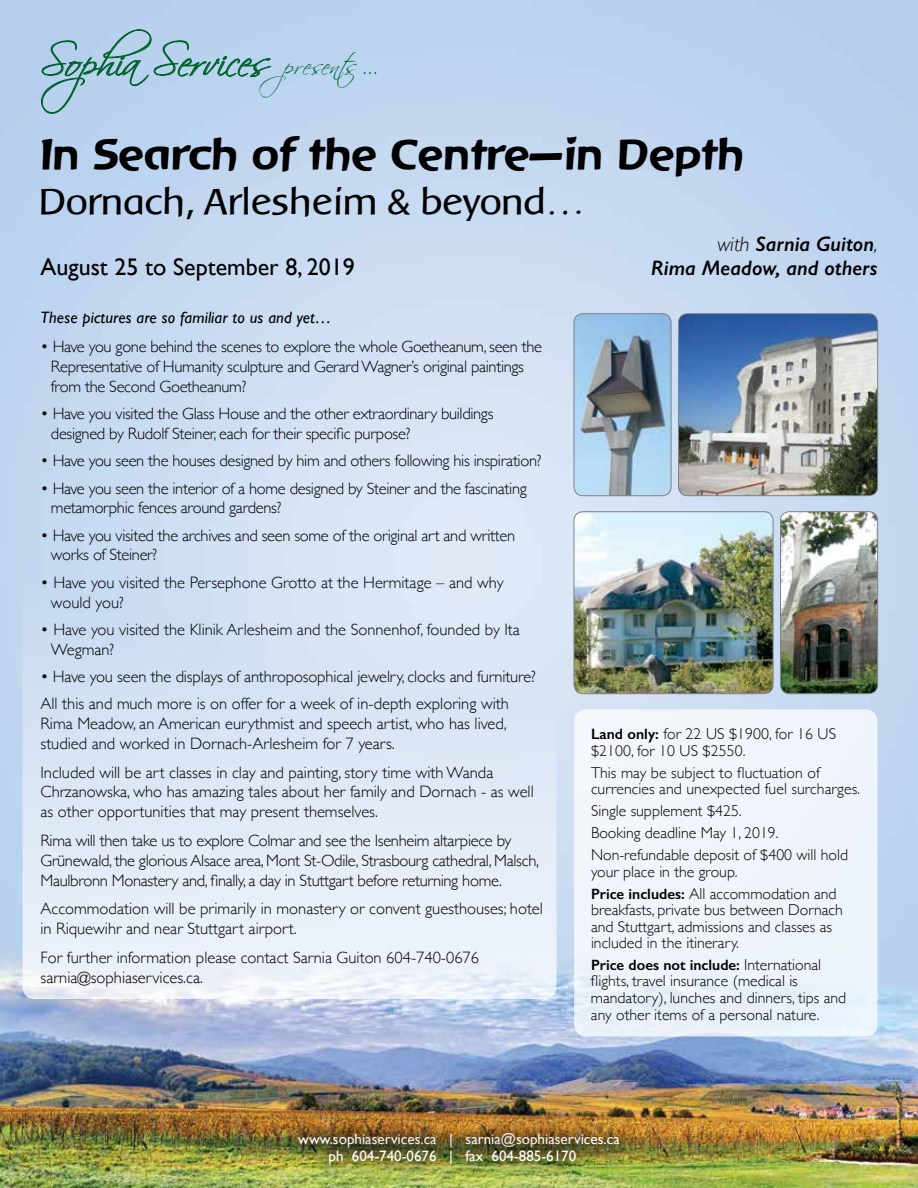
<style>
.page{position:relative;width:918px;height:1188px;background:#fff}
.page>*{position:absolute;margin:0;border:0;box-sizing:border-box;transform-origin:0 0}
.t1{font:45px "Baar Goetheanis";letter-spacing:-.01em;color:#000}
.t2{font:40.5px "Scriptina Pro";letter-spacing:.025em;color:#00642e}
.t3{font:37.5px "Baar Metanoia";letter-spacing:-.01em;color:#000}
.t4{font:24px "Gill Sans";color:#000}
.t5{font:italic 600 21px "Gill Sans";color:#000}
.t6{font:300 16.5px/19.8px "Gill Sans";letter-spacing:-.015em;color:#000}
.t7{font:italic 16.5px "Gill Sans";letter-spacing:.01em;color:#000}
.t8{font:300 15.75px/16.5px "Gill Sans";color:#000}
.t9{font:15px/16.2px "Gill Sans";color:#fff}
.t10{font:600 15px "Gill Sans";color:#000}
.s1{font-size:24.9px}
.s2{font-weight:300}
.s3{font-weight:600;font-size:15px}
.s4{font-weight:300;font-size:15.75px}
</style>
<div class="page">
<img style="left:0;top:0;width:918px;height:1188px">
<div style="left:22px;top:108px;width:534px;height:891px;background:linear-gradient(to bottom,#bfd5f0,#eaf0f9);border-radius:12px"></div>
<div style="left:574px;top:710px;width:304px;height:326px;background:#f0f5fb;border-radius:12px"></div>
<svg style="left:41px;top:29px;width:230px;height:85px;background:#a6c7db"></svg>
<div style="left:281px;top:1116px;width:356px;height:49px;background:#000;opacity:.43"></div>
<div style="left:311px;top:1133px;width:282px;height:48px;background:#000;opacity:.43"></div>
<img style="left:679px;top:314px;width:199px;height:182px">
<div style="left:678px;top:314px;width:200px;height:182px;border:1px solid #808285;border-radius:9px"></div>
<img style="left:574px;top:314px;width:97px;height:182px">
<div style="left:574px;top:314px;width:97px;height:182px;border:1px solid #808285;border-radius:9px"></div>
<img style="left:574px;top:512px;width:199px;height:182px">
<div style="left:574px;top:512px;width:199px;height:182px;border:1px solid #808285;border-radius:9px"></div>
<img style="left:781px;top:512px;width:97px;height:182px">
<div style="left:780px;top:512px;width:98px;height:182px;border:1px solid #808285;border-radius:9px"></div>
<h2 class="t2" style="left:40px;top:37px;width:339px">Sophia Services <span class="s1">presents ...</span></h2>
<h1 class="t1" style="left:39px;top:129px;width:707px">In Search of the Centre—in Depth</h1>
<h3 class="t3" style="left:39px;top:181px;width:547px">Dornach, Arlesheim &amp; beyond…</h3>
<p class="t5" style="left:717px;top:231px;width:162px"><span class="s2">with</span> Sarnia Guiton<span class="s2">,</span></p>
<h3 class="t4" style="left:40px;top:252px;width:316px">August 25 to September 8, 2019</h3>
<p class="t5" style="left:651px;top:255px;width:228px">Rima Meadow, and others</p>
<p class="t7" style="left:40px;top:308px;width:293px">These pictures are so familiar to us and yet…</p>
<p class="t6" style="left:51px;top:336px;width:493px;text-indent:-10px">• Have you gone behind the scenes to explore the whole Goetheanum, seen the<br>Representative of Humanity sculpture and Gerard Wagner’s original paintings from the Second Goetheanum?</p>
<p class="t6" style="left:51px;top:403px;width:444px;text-indent:-10px">• Have you visited the Glass House and the other extraordinary buildings designed by Rudolf Steiner, each for their specific purpose?</p>
<p class="t6" style="left:40px;top:450px;width:502px">• Have you seen the houses designed by him and others following his inspiration?</p>
<p class="t6" style="left:51px;top:477px;width:477px;text-indent:-10px">• Have you seen the interior of a home designed by Steiner and the fascinating metamorphic fences around gardens?</p>
<p class="t6" style="left:51px;top:525px;width:466px;text-indent:-10px">• Have you visited the archives and seen some of the original art and written works of Steiner?</p>
<p class="t6" style="left:51px;top:572px;width:454px;text-indent:-10px">• Have you visited the Persephone Grotto at the Hermitage – and why would you?</p>
<p class="t6" style="left:51px;top:619px;width:471px;text-indent:-10px">• Have you visited the Klinik Arlesheim and the Sonnenhof, founded by Ita<br>Wegman?</p>
<p class="t6" style="left:40px;top:662px;width:497px;line-height:27.3px">• Have you seen the displays of anthroposophical jewelry, clocks and furniture?<br>All this and much more is on offer for a week of in-depth exploring with</p>
<p class="t6" style="left:40px;top:713px;width:468px">Rima Meadow, an American eurythmist and speech artist, who has lived, studied and worked in Dornach-Arlesheim for 7 years.</p>
<p class="t6" style="left:40px;top:762px;width:495px">Included will be art classes in clay and painting, story time with Wanda<br>Chrzanowska, who has amazing tales about her family and Dornach - as well as other opportunities that may present themselves.</p>
<p class="t6" style="left:40px;top:830px;width:500px">Rima will then take us to explore Colmar and see the Isenheim altarpiece by<br>Grünewald, the glorious Alsace area, Mont St-Odile, Strasbourg cathedral, Malsch,<br>Maulbronn Monastery and, finally, a day in Stuttgart before returning home.</p>
<p class="t6" style="left:40px;top:898px;width:504px">Accommodation will be primarily in monastery or convent guesthouses; hotel in Riquewihr and near Stuttgart airport.</p>
<p class="t6" style="left:40px;top:947px;width:440px">For further information please contact Sarnia Guiton 604-740-0676 sarnia@sophiaservices.ca.</p>
<p class="t8" style="left:591px;top:724px;width:247px;line-height:17.2px"><span class="s3">Land only:</span> for 22 US $1900, for 16 US $2100, for 10 US $2550.</p>
<p class="t8" style="left:591px;top:764px;width:271px">This may be subject to fluctuation of currencies and unexpected fuel surcharges.</p>
<p class="t8" style="left:591px;top:800px;width:259px;line-height:21.9px">Single supplement $425.<br>Booking deadline May 1, 2019.<br>Non-refundable deposit of $400 will hold</p>
<p class="t8" style="left:591px;top:860px;width:247px;line-height:21.9px">your place in the group.<br><span class="s3">Price includes:</span> All accommodation and</p>
<p class="t8" style="left:591px;top:901px;width:253px">breakfasts, private bus between Dornach and Stuttgart, admissions and classes as included in the itinerary.</p>
<p class="t10" style="left:591px;top:956px;width:232px">Price does not include: <span class="s4">International</span></p>
<p class="t8" style="left:591px;top:972px;width:257px">flights, travel insurance (medical is mandatory), lunches and dinners, tips and any other items of a personal nature.</p>
<p class="t9" style="left:329px;top:1131px;width:293px;text-indent:-30px">www.sophiaservices.ca | sarnia@sophiaservices.ca ph 604-740-0676 | fax 604-885-6170</p>
</div>
